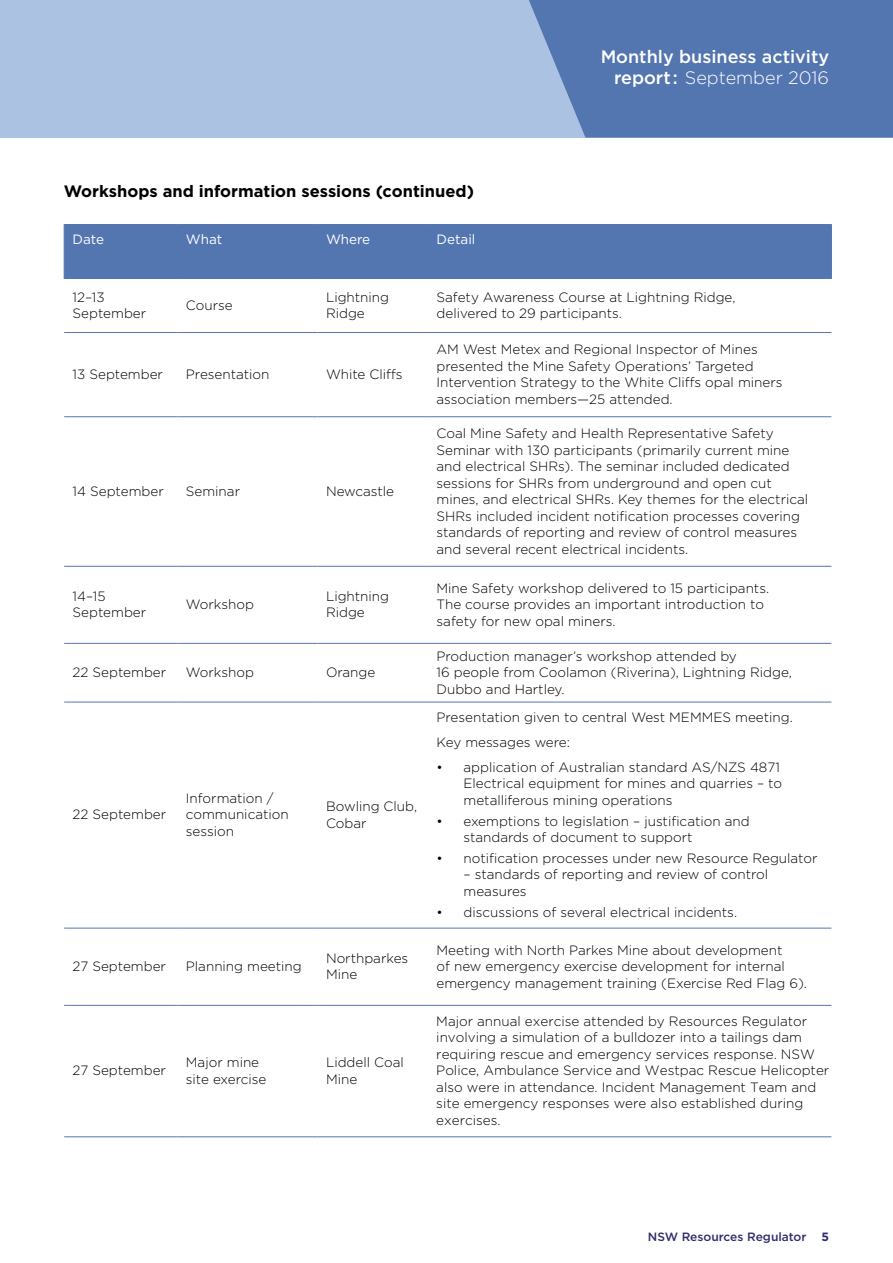
<style>
.page{position:relative;width:893px;height:1263px;background:#fff}
.page>*{position:absolute;margin:0;border:0;box-sizing:border-box;transform-origin:0 0}
.t1{font:500 18px/21px "Gotham";color:#fff;text-align:right}
.t2{font:700 16.5px "Gotham";color:#000}
.t3{font:300 13.5px/16.5px "Gotham";color:#000}
.t4{font:13.5px "Gotham";color:#fff}
.t5{font:500 12px "Gotham";color:#302d6d}
.t6{font:700 12px "Gotham";color:#302d6d}
.s1{font-weight:300}
</style>
<div class="page">
<div style="left:0;top:0;width:893px;height:138px;background:#acc2e3"></div>
<svg style="left:529px;top:0;width:364px;height:138px;background:#5a7cb5"></svg>
<div style="left:65px;top:225px;width:766px;height:53px;background:#5376b1"></div>
<hr style="left:64px;top:224px;width:113px;height:1px;background:#5376b1">
<hr style="left:64px;top:225px;width:1px;height:53px;background:#5376b1">
<hr style="left:177px;top:224px;width:140px;height:1px;background:#5376b1">
<hr style="left:177px;top:225px;width:1px;height:53px;background:#5376b1">
<hr style="left:317px;top:224px;width:111px;height:1px;background:#5376b1">
<hr style="left:317px;top:225px;width:1px;height:53px;background:#5376b1">
<hr style="left:428px;top:224px;width:404px;height:1px;background:#5376b1">
<hr style="left:428px;top:225px;width:1px;height:53px;background:#5376b1">
<hr style="left:831px;top:225px;width:1px;height:53px;background:#5376b1">
<hr style="left:64px;top:278px;width:113px;height:1px;background:#5376b1">
<hr style="left:177px;top:278px;width:140px;height:1px;background:#5376b1">
<hr style="left:317px;top:278px;width:111px;height:1px;background:#5376b1">
<hr style="left:428px;top:278px;width:404px;height:1px;background:#5376b1">
<hr style="left:64px;top:332px;width:113px;height:1px;background:#5376b1">
<hr style="left:177px;top:332px;width:140px;height:1px;background:#5376b1">
<hr style="left:317px;top:332px;width:111px;height:1px;background:#5376b1">
<hr style="left:428px;top:332px;width:403px;height:1px;background:#5376b1">
<hr style="left:64px;top:416px;width:113px;height:1px;background:#5376b1">
<hr style="left:177px;top:416px;width:140px;height:1px;background:#5376b1">
<hr style="left:317px;top:416px;width:111px;height:1px;background:#5376b1">
<hr style="left:428px;top:416px;width:403px;height:1px;background:#5376b1">
<hr style="left:64px;top:566px;width:113px;height:1px;background:#5376b1">
<hr style="left:177px;top:566px;width:140px;height:1px;background:#5376b1">
<hr style="left:317px;top:566px;width:111px;height:1px;background:#5376b1">
<hr style="left:428px;top:566px;width:403px;height:1px;background:#5376b1">
<hr style="left:64px;top:643px;width:113px;height:1px;background:#5376b1">
<hr style="left:177px;top:643px;width:140px;height:1px;background:#5376b1">
<hr style="left:317px;top:643px;width:111px;height:1px;background:#5376b1">
<hr style="left:428px;top:643px;width:403px;height:1px;background:#5376b1">
<hr style="left:64px;top:702px;width:113px;height:1px;background:#5376b1">
<hr style="left:177px;top:702px;width:140px;height:1px;background:#5376b1">
<hr style="left:317px;top:702px;width:111px;height:1px;background:#5376b1">
<hr style="left:428px;top:702px;width:403px;height:1px;background:#5376b1">
<hr style="left:64px;top:928px;width:113px;height:1px;background:#5376b1">
<hr style="left:177px;top:928px;width:140px;height:1px;background:#5376b1">
<hr style="left:317px;top:928px;width:111px;height:1px;background:#5376b1">
<hr style="left:428px;top:928px;width:403px;height:1px;background:#5376b1">
<hr style="left:64px;top:1005px;width:113px;height:1px;background:#5376b1">
<hr style="left:177px;top:1005px;width:140px;height:1px;background:#5376b1">
<hr style="left:317px;top:1005px;width:111px;height:1px;background:#5376b1">
<hr style="left:428px;top:1005px;width:403px;height:1px;background:#5376b1">
<hr style="left:64px;top:1136px;width:113px;height:1px;background:#5376b1">
<hr style="left:177px;top:1136px;width:140px;height:1px;background:#5376b1">
<hr style="left:317px;top:1136px;width:111px;height:1px;background:#5376b1">
<hr style="left:428px;top:1136px;width:403px;height:1px;background:#5376b1">
<p class="t2" style="left:64px;top:180px;width:412px">Workshops and information sessions (continued)</p>
<p class="t4" style="left:73px;top:230px;width:33px">Date</p>
<p class="t4" style="left:186px;top:230px;width:38px">What</p>
<p class="t4" style="left:326px;top:230px;width:46px">Where</p>
<p class="t4" style="left:437px;top:230px;width:40px">Detail</p>
<h1 class="t1" style="left:601px;top:46px;width:230px">Monthly business activity report: <span class="s1">September 2016</span></h1>
<p class="t3" style="left:73px;top:288px;width:75px">12–13<br>September</p>
<p class="t3" style="left:186px;top:296px;width:48px">Course</p>
<p class="t3" style="left:326px;top:288px;width:65px">Lightning<br>Ridge</p>
<p class="t3" style="left:437px;top:288px;width:300px">Safety Awareness Course at Lightning Ridge, delivered to 29 participants.</p>
<p class="t3" style="left:73px;top:366px;width:92px">13 September</p>
<p class="t3" style="left:186px;top:366px;width:85px">Presentation</p>
<p class="t3" style="left:326px;top:366px;width:78px">White Cliffs</p>
<p class="t3" style="left:73px;top:482px;width:93px">14 September</p>
<p class="t3" style="left:186px;top:482px;width:56px">Seminar</p>
<p class="t3" style="left:326px;top:482px;width:70px">Newcastle</p>
<p class="t3" style="left:437px;top:341px;width:347px">AM West Metex and Regional Inspector of Mines presented the Mine Safety Operations’ Targeted Intervention Strategy to the White Cliffs opal miners association members—25 attended.</p>
<p class="t3" style="left:437px;top:425px;width:373px">Coal Mine Safety and Health Representative Safety Seminar with 130 participants (primarily current mine and electrical SHRs). The seminar included dedicated sessions for SHRs from underground and open cut mines, and electrical SHRs. Key themes for the electrical SHRs included incident notification processes covering standards of reporting and review of control measures and several recent electrical incidents.</p>
<p class="t3" style="left:73px;top:587px;width:75px">14–15<br>September</p>
<p class="t3" style="left:186px;top:596px;width:70px">Workshop</p>
<p class="t3" style="left:326px;top:587px;width:65px">Lightning<br>Ridge</p>
<p class="t3" style="left:437px;top:579px;width:334px">Mine Safety workshop delivered to 15 participants.<br>The course provides an important introduction to safety for new opal miners.</p>
<p class="t3" style="left:73px;top:664px;width:95px">22 September</p>
<p class="t3" style="left:186px;top:664px;width:70px">Workshop</p>
<p class="t3" style="left:326px;top:664px;width:51px">Orange</p>
<p class="t3" style="left:437px;top:647px;width:357px">Production manager’s workshop attended by<br>16 people from Coolamon (Riverina), Lightning Ridge,<br>Dubbo and Hartley.</p>
<p class="t3" style="left:73px;top:806px;width:95px">22 September</p>
<p class="t3" style="left:186px;top:789px;width:104px">Information / communication session</p>
<p class="t3" style="left:326px;top:798px;width:93px">Bowling Club,<br>Cobar</p>
<p class="t3" style="left:437px;top:704px;width:358px;line-height:25px">Presentation given to central West MEMMES meeting.<br>Key messages were:</p>
<p class="t3" style="left:464px;top:758px;width:320px;text-indent:-27px">• application of Australian standard AS/NZS 4871<br>Electrical equipment for mines and quarries – to metalliferous mining operations</p>
<p class="t3" style="left:464px;top:812px;width:288px;text-indent:-27px">• exemptions to legislation – justification and standards of document to support</p>
<p class="t3" style="left:437px;top:849px;width:382px">• notification processes under new Resource Regulator</p>
<p class="t3" style="left:464px;top:866px;width:306px">– standards of reporting and review of control measures</p>
<p class="t3" style="left:437px;top:903px;width:302px">• discussions of several electrical incidents.</p>
<p class="t3" style="left:73px;top:957px;width:95px">27 September</p>
<p class="t3" style="left:186px;top:957px;width:117px">Planning meeting</p>
<p class="t3" style="left:326px;top:949px;width:84px">Northparkes<br>Mine</p>
<p class="t3" style="left:437px;top:941px;width:372px">Meeting with North Parkes Mine about development<br>of new emergency exercise development for internal emergency management training (Exercise Red Flag 6).</p>
<p class="t3" style="left:73px;top:1062px;width:95px">27 September</p>
<p class="t3" style="left:186px;top:1054px;width:82px">Major mine site exercise</p>
<p class="t3" style="left:326px;top:1054px;width:79px">Liddell Coal<br>Mine</p>
<p class="t3" style="left:436px;top:1012px;width:394px">Major annual exercise attended by Resources Regulator involving a simulation of a bulldozer into a tailings dam requiring rescue and emergency services response. NSW Police, Ambulance Service and Westpac Rescue Helicopter also were in attendance. Incident Management Team and site emergency responses were also established during exercises.</p>
<p class="t5" style="left:648px;top:1228px;width:160px">NSW Resources Regulator</p>
<p class="t6" style="left:822px;top:1228px;width:9px">5</p>
</div>
